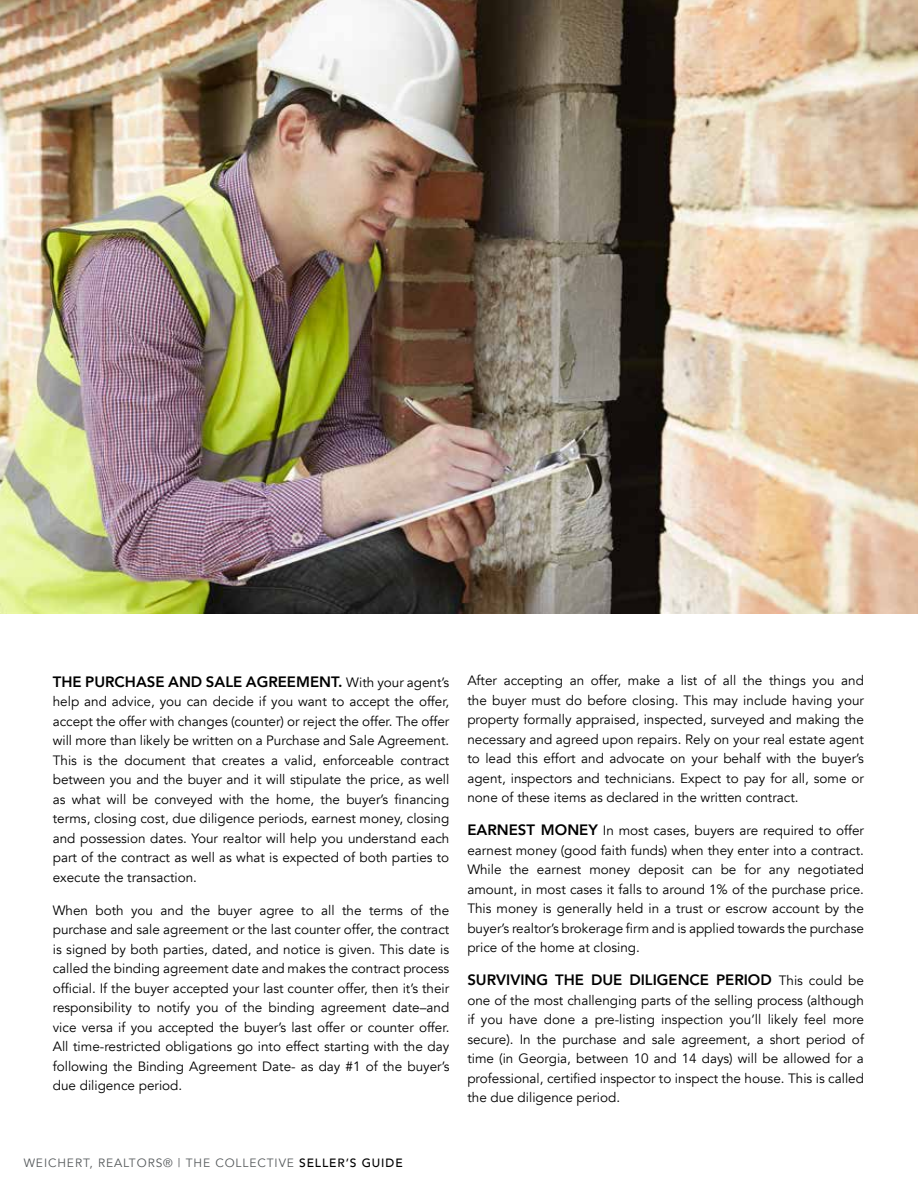
<style>
.page{position:relative;width:918px;height:1188px;background:#fff}
.page>*{position:absolute;margin:0;border:0;box-sizing:border-box;transform-origin:0 0}
.t1{font:800 15px "Avenir";color:#000}
.t2{font:13.5px/19.5px "Avenir";color:#000;text-align:justify}
.t3{font:12px "Avenir";letter-spacing:.075em;color:#54585a}
.s1{font-weight:400;font-size:13.5px}
.s2{font-weight:800;font-size:15px}
.s3{font-weight:500;color:#000}
</style>
<div class="page">
<img style="left:0;top:0;width:918px;height:613px">
<p class="t1" style="left:53px;top:670px;width:398px">THE PURCHASE AND SALE AGREEMENT. <span class="s1">With your agent’s</span></p>
<p class="t2" style="left:53px;top:692px;width:398px">help and advice, you can decide if you want to accept the offer, accept the offer with changes (counter) or reject the offer. The offer will more than likely be written on a Purchase and Sale Agreement.<br>This is the document that creates a valid, enforceable contract between you and the buyer and it will stipulate the price, as well as what will be conveyed with the home, the buyer’s financing terms, closing cost, due diligence periods, earnest money, closing and possession dates. Your realtor will help you understand each part of the contract as well as what is expected of both parties to execute the transaction.</p>
<p class="t2" style="left:53px;top:901px;width:398px">When both you and the buyer agree to all the terms of the purchase and sale agreement or the last counter offer, the contract is signed by both parties, dated, and notice is given. This date is called the binding agreement date and makes the contract process official. If the buyer accepted your last counter offer, then it’s their responsibility to notify you of the binding agreement date–and vice versa if you accepted the buyer’s last offer or counter offer.<br>All time-restricted obligations go into effect starting with the day following the Binding Agreement Date- as day #1 of the buyer’s due diligence period.</p>
<p class="t2" style="left:467px;top:671px;width:398px">After accepting an offer, make a list of all the things you and the buyer must do before closing. This may include having your property formally appraised, inspected, surveyed and making the necessary and agreed upon repairs. Rely on your real estate agent to lead this effort and advocate on your behalf with the buyer’s agent, inspectors and technicians. Expect to pay for all, some or none of these items as declared in the written contract.</p>
<p class="t2" style="left:467px;top:821px;width:398px"><span class="s2">EARNEST MONEY</span> In most cases, buyers are required to offer earnest money (good faith funds) when they enter into a contract.<br>While the earnest money deposit can be for any negotiated amount, in most cases it falls to around 1% of the purchase price.<br>This money is generally held in a trust or escrow account by the buyer’s realtor’s brokerage firm and is applied towards the purchase price of the home at closing.</p>
<p class="t1" style="left:467px;top:968px;width:398px">SURVIVING THE DUE DILIGENCE PERIOD <span class="s1">This could be</span></p>
<p class="t2" style="left:467px;top:991px;width:398px">one of the most challenging parts of the selling process (although if you have done a pre-listing inspection you’ll likely feel more secure). In the purchase and sale agreement, a short period of time (in Georgia, between 10 and 14 days) will be allowed for a professional, certified inspector to inspect the house. This is called the due diligence period.</p>
<p class="t3" style="left:24px;top:1155px;width:380px">WEICHERT, REALTORS® | THE COLLECTIVE <span class="s3">SELLER’S GUIDE</span></p>
</div>
